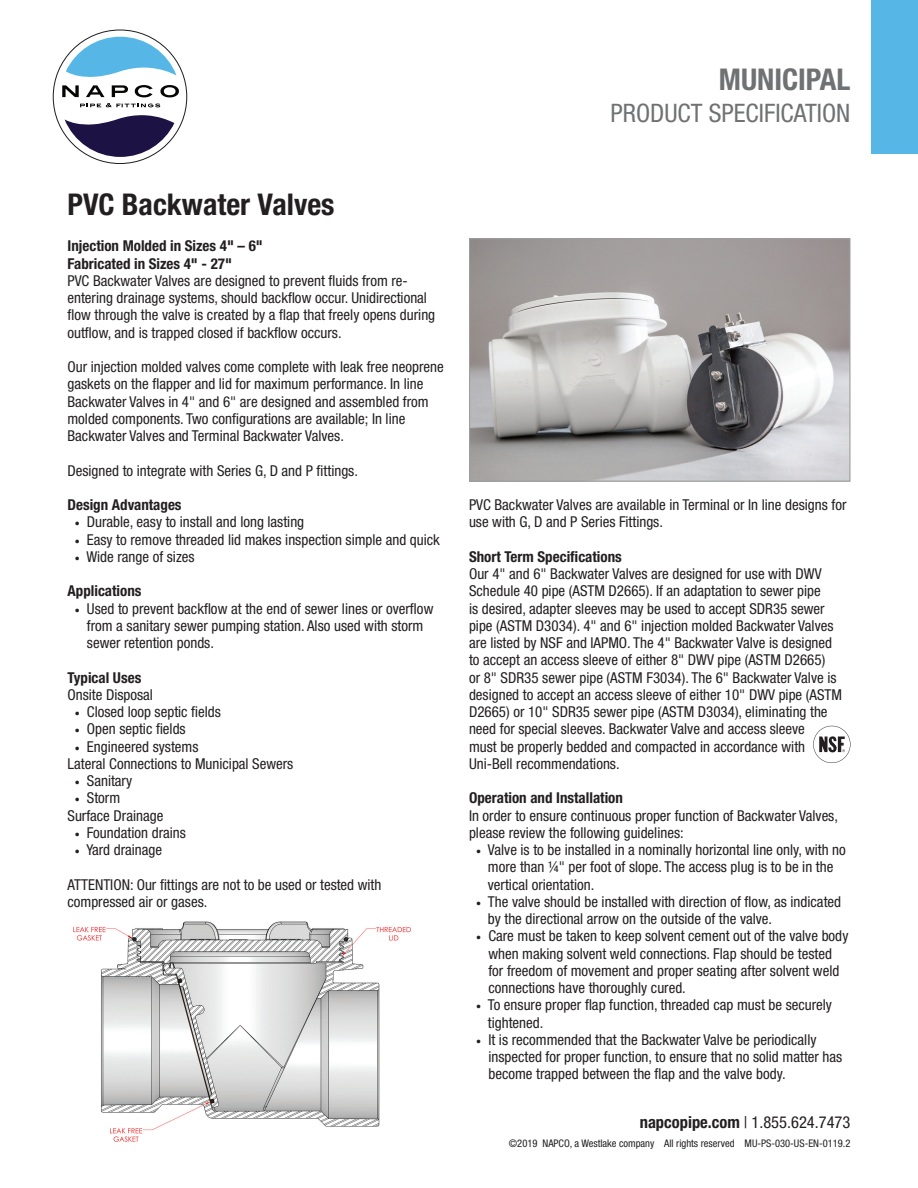
<style>
.page{position:relative;width:918px;height:1188px;background:#fff}
.page>*{position:absolute;margin:0;border:0;box-sizing:border-box;transform-origin:0 0}
.t1{font:700 condensed 30px "Helvetica Neue LT Std";color:#231f20}
.t2{font:700 condensed 30px "Helvetica Neue LT Std";color:#707172}
.t3{font:condensed 25.5px "Helvetica Neue LT Std";color:#707172}
.t4{font:condensed 16.5px "Helvetica Neue LT Std";color:#231f20}
.Body{font:condensed 15px/17.2px "Helvetica Neue LT Std";color:#231f20}
.Body-2{font:700 condensed 15px "Helvetica Neue LT Std";color:#231f20}
.t5{font:condensed 10.5px "Helvetica Neue LT Std";color:#231f20}
.s1{font-weight:900;font-stretch:normal}
.s2{font-weight:700}
</style>
<div class="page">
<div style="left:872px;top:0;width:46px;height:153px;background:#56b7e7"></div>
<svg style="left:62px;top:85px;width:17px;height:12px"></svg>
<svg style="left:86px;top:85px;width:18px;height:12px"></svg>
<svg style="left:112px;top:85px;width:16px;height:12px"></svg>
<svg style="left:135px;top:85px;width:18px;height:12px"></svg>
<svg style="left:160px;top:85px;width:19px;height:12px"></svg>
<svg style="left:80px;top:103px;width:80px;height:4px"></svg>
<svg style="left:66px;top:37px;width:111px;height:40px"></svg>
<svg style="left:65px;top:115px;width:109px;height:42px"></svg>
<img style="left:471px;top:240px;width:378px;height:240px">
<div style="left:469px;top:238px;width:382px;height:244px;border:1px solid #9d9d9f"></div>
<img style="left:73px;top:921px;width:338px;height:221px">
<svg style="left:813px;top:726px;width:37px;height:37px"></svg>
<h1 class="t2" style="left:719px;top:61px;width:133px">MUNICIPAL</h1>
<h2 class="t3" style="left:611px;top:98px;width:241px">PRODUCT SPECIFICATION</h2>
<p class="t1" style="left:68px;top:187px;width:269px">PVC Backwater Valves</p>
<p class="Body-2" style="left:68px;top:237px;width:197px">Injection Molded in Sizes 4" – 6"</p>
<p class="Body-2" style="left:68px;top:254px;width:166px">Fabricated in Sizes 4" - 27"</p>
<p class="Body" style="left:68px;top:272px;width:369px">PVC Backwater Valves are designed to prevent fluids from re&shy;entering drainage systems, should backflow occur. Unidirectional flow through the valve is created by a flap that freely opens during outflow, and is trapped closed if backflow occurs.</p>
<p class="Body" style="left:68px;top:358px;width:378px">Our injection molded valves come complete with leak free neoprene gaskets on the flapper and lid for maximum performance. In line Backwater Valves in 4" and 6" are designed and assembled from molded components. Two configurations are available; In line Backwater Valves and Terminal Backwater Valves.</p>
<p class="Body" style="left:68px;top:462px;width:292px">Designed to integrate with Series G, D and P fittings.</p>
<p class="Body-2" style="left:68px;top:496px;width:116px">Design Advantages</p>
<p class="Body" style="left:75px;top:513px;width:231px"><span class="s1">·</span> Durable, easy to install and long lasting</p>
<p class="Body" style="left:75px;top:531px;width:367px"><span class="s1">·</span> Easy to remove threaded lid makes inspection simple and quick</p>
<p class="Body" style="left:75px;top:548px;width:121px"><span class="s1">·</span> Wide range of sizes</p>
<p class="Body-2" style="left:68px;top:582px;width:76px">Applications</p>
<p class="Body" style="left:87px;top:600px;width:348px;text-indent:-12px"><span class="s1">·</span> Used to prevent backflow at the end of sewer lines or overflow from a sanitary sewer pumping station. Also used with storm sewer retention ponds.</p>
<p class="Body-2" style="left:68px;top:668px;width:75px">Typical Uses</p>
<p class="Body" style="left:68px;top:686px;width:87px">Onsite Disposal</p>
<p class="Body" style="left:75px;top:703px;width:148px"><span class="s1">·</span> Closed loop septic fields</p>
<p class="Body" style="left:75px;top:720px;width:113px"><span class="s1">·</span> Open septic fields</p>
<p class="Body" style="left:75px;top:738px;width:125px"><span class="s1">·</span> Engineered systems</p>
<p class="Body" style="left:68px;top:755px;width:227px">Lateral Connections to Municipal Sewers</p>
<p class="Body" style="left:75px;top:772px;width:59px"><span class="s1">·</span> Sanitary</p>
<p class="Body" style="left:75px;top:789px;width:47px"><span class="s1">·</span> Storm</p>
<p class="Body" style="left:68px;top:807px;width:97px">Surface Drainage</p>
<p class="Body" style="left:75px;top:824px;width:113px"><span class="s1">·</span> Foundation drains</p>
<p class="Body" style="left:75px;top:841px;width:89px"><span class="s1">·</span> Yard drainage</p>
<p class="Body" style="left:68px;top:876px;width:315px">ATTENTION: Our fittings are not to be used or tested with compressed air or gases.</p>
<p class="Body" style="left:469px;top:496px;width:379px">PVC Backwater Valves are available in Terminal or In line designs for use with G, D and P Series Fittings.</p>
<p class="Body-2" style="left:469px;top:547px;width:154px">Short Term Specifications</p>
<p class="Body" style="left:469px;top:565px;width:375px">Our 4" and 6" Backwater Valves are designed for use with DWV Schedule 40 pipe (ASTM D2665). If an adaptation to sewer pipe<br>is desired, adapter sleeves may be used to accept SDR35 sewer pipe (ASTM D3034). 4" and 6" injection molded Backwater Valves are listed by NSF and IAPMO. The 4" Backwater Valve is designed to accept an access sleeve of either 8" DWV pipe (ASTM D2665)<br>or 8" SDR35 sewer pipe (ASTM F3034). The 6" Backwater Valve is designed to accept an access sleeve of either 10" DWV pipe (ASTM D2665) or 10" SDR35 sewer pipe (ASTM D3034), eliminating the need for special sleeves. Backwater Valve and access sleeve<br>must be properly bedded and compacted in accordance with Uni-Bell recommendations.</p>
<p class="Body-2" style="left:469px;top:789px;width:155px">Operation and Installation</p>
<p class="Body" style="left:469px;top:807px;width:371px">In order to ensure continuous proper function of Backwater Valves, please review the following guidelines:</p>
<p class="Body" style="left:488px;top:841px;width:360px;text-indent:-12px"><span class="s1">·</span> Valve is to be installed in a nominally horizontal line only, with no more than ¼" per foot of slope. The access plug is to be in the vertical orientation.</p>
<p class="Body" style="left:488px;top:893px;width:355px;text-indent:-12px"><span class="s1">·</span> The valve should be installed with direction of flow, as indicated by the directional arrow on the outside of the valve.</p>
<p class="Body" style="left:488px;top:927px;width:362px;text-indent:-12px"><span class="s1">·</span> Care must be taken to keep solvent cement out of the valve body when making solvent weld connections. Flap should be tested for freedom of movement and proper seating after solvent weld connections have thoroughly cured.</p>
<p class="Body" style="left:488px;top:996px;width:346px;text-indent:-12px"><span class="s1">·</span> To ensure proper flap function, threaded cap must be securely tightened.</p>
<p class="Body" style="left:488px;top:1031px;width:355px;text-indent:-12px"><span class="s1">·</span> It is recommended that the Backwater Valve be periodically inspected for proper function, to ensure that no solid matter has become trapped between the flap and the valve body.</p>
<p class="t4" style="left:640px;top:1112px;width:212px"><span class="s2">napcopipe.com</span> | 1.855.624.7473</p>
<p class="t5" style="left:509px;top:1137px;width:343px">©2019 NAPCO, a Westlake company All rights reserved MU-PS-030-US-EN-0119.2</p>
</div>
